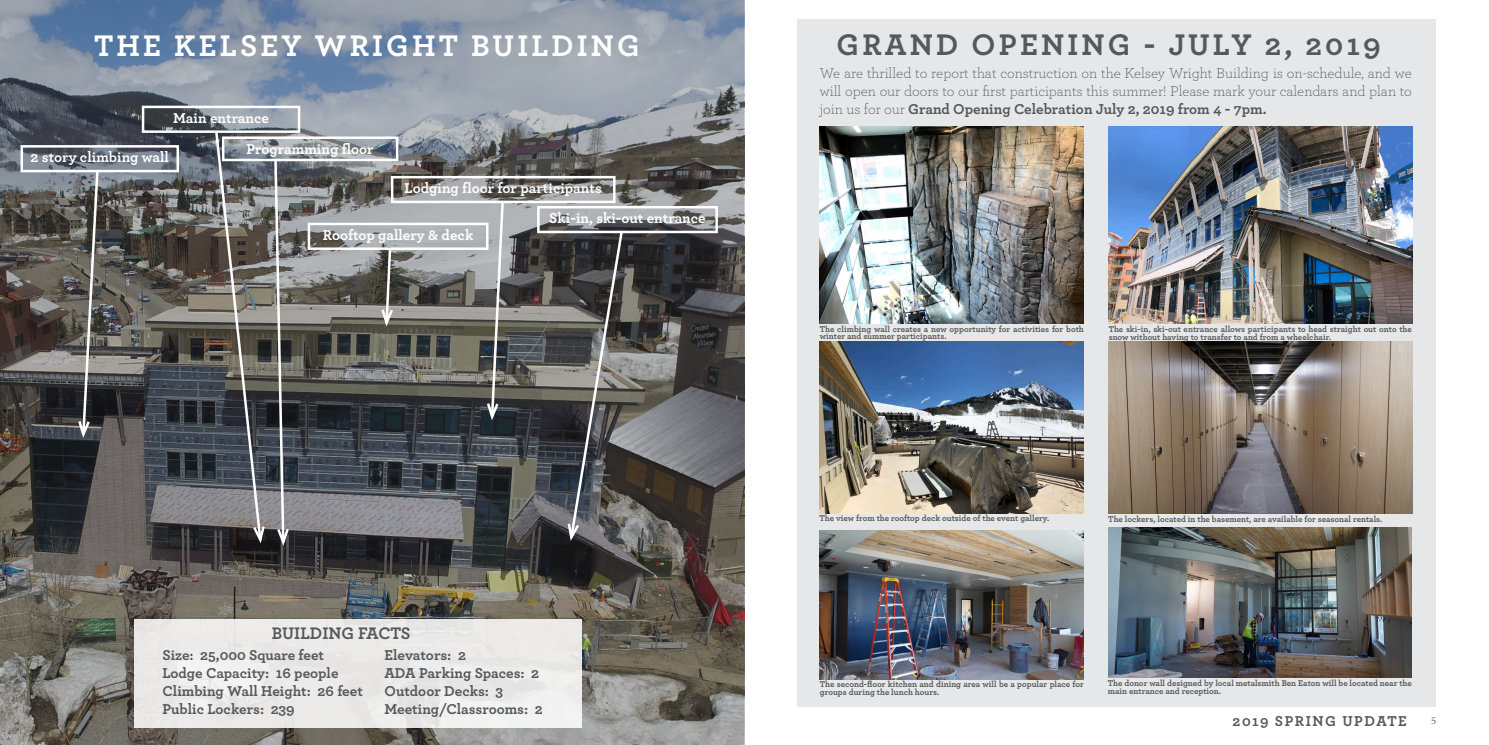
<style>
.page{position:relative;width:1489px;height:745px;background:#fff}
.page>*{position:absolute;margin:0;border:0;box-sizing:border-box;transform-origin:0 0}
.t1{font:700 31.25px "Archer";letter-spacing:.1em;color:#fff}
.t2{font:700 31.25px "Archer";letter-spacing:.1em;color:#57585a}
.t3{font:700 17.5px "Archer";color:#57585a}
.t4{font:300 15px/18px "Archer";color:#57585a;text-align:justify}
.t5{font:700 15px "Archer";color:#57585a}
.t6{font:700 15px "Archer";color:#fff}
.t7{font:700 15px "Archer";letter-spacing:.1em;color:#57585a}
.t8{font:10px "Cardo";color:#57585a}
.BoldText{font:700 8.75px/7.5px "Archer";color:#57585a}
.s1{font-weight:700}
</style>
<div class="page">
<div style="left:797px;top:19px;width:638px;height:687px;background:#e6e7e9"></div>
<svg style="left:0;top:0;width:744px;height:744px;background:#686a6d"></svg>
<svg style="left:76px;top:172px;width:24px;height:269px;background:#686765"></svg>
<div style="left:21px;top:145px;width:158px;height:27px;border:2px solid #fff"></div>
<div style="left:537px;top:206px;width:181px;height:27px;border:2px solid #fff"></div>
<svg style="left:566px;top:229px;width:58px;height:315px;background:#595959"></svg>
<div style="left:308px;top:222px;width:180px;height:28px;border:2px solid #fff"></div>
<svg style="left:485px;top:203px;width:20px;height:220px;background:#898b8b"></svg>
<div style="left:391px;top:176px;width:224px;height:27px;border:2px solid #fff"></div>
<svg style="left:213px;top:129px;width:53px;height:417px;background:#676767"></svg>
<div style="left:142px;top:106px;width:158px;height:27px;border:2px solid #fff"></div>
<svg style="left:273px;top:161px;width:18px;height:388px;background:#777879"></svg>
<div style="left:222px;top:136px;width:176px;height:25px;border:2px solid #fff"></div>
<img style="left:819px;top:126px;width:264px;height:197px">
<img style="left:1108px;top:126px;width:304px;height:197px">
<img style="left:819px;top:342px;width:264px;height:170px">
<img style="left:1108px;top:342px;width:304px;height:170px">
<img style="left:1108px;top:527px;width:303px;height:149px">
<img style="left:819px;top:530px;width:264px;height:148px">
<div style="left:134px;top:619px;width:447px;height:108px;background:#ebebe9"></div>
<svg style="left:379px;top:247px;width:16px;height:83px"></svg>
<p class="t1" style="left:94px;top:21px;width:547px">THE KELSEY WRIGHT BUILDING</p>
<p class="t2" style="left:836px;top:19px;width:545px">GRAND OPENING - JULY 2, 2019</p>
<p class="t6" style="left:173px;top:106px;width:97px">Main entrance</p>
<p class="t6" style="left:246px;top:136px;width:129px">Programming floor</p>
<p class="t6" style="left:31px;top:145px;width:140px">2 story climbing wall</p>
<p class="t6" style="left:404px;top:176px;width:199px">Lodging floor for participants</p>
<p class="t6" style="left:549px;top:206px;width:158px">Ski-in, ski-out entrance</p>
<p class="t6" style="left:323px;top:223px;width:152px">Rooftop gallery &amp; deck</p>
<p class="t3" style="left:272px;top:619px;width:140px">BUILDING FACTS</p>
<p class="t5" style="left:162px;top:642px;width:163px">Size: 25,000 Square feet</p>
<p class="t5" style="left:162px;top:660px;width:178px">Lodge Capacity: 16 people</p>
<p class="t5" style="left:162px;top:678px;width:202px">Climbing Wall Height: 26 feet</p>
<p class="t5" style="left:162px;top:696px;width:134px">Public Lockers: 239</p>
<p class="t5" style="left:384px;top:642px;width:83px">Elevators: 2</p>
<p class="t5" style="left:384px;top:660px;width:156px">ADA Parking Spaces: 2</p>
<p class="t5" style="left:384px;top:678px;width:120px">Outdoor Decks: 3</p>
<p class="t5" style="left:384px;top:696px;width:160px">Meeting/Classrooms: 2</p>
<p class="t4" style="left:819px;top:63px;width:593px">We are thrilled to report that construction on the Kelsey Wright Building is on-schedule, and we will open our doors to our first participants this summer! Please mark your calendars and plan to join us for our <span class="s1">Grand Opening Celebration July 2, 2019 from 4 - 7pm.</span></p>
<p class="BoldText" style="left:819px;top:324px;width:265px">The climbing wall creates a new opportunity for activities for both winter and summer participants.</p>
<p class="BoldText" style="left:1108px;top:324px;width:305px">The ski-in, ski-out entrance allows participants to head straight out onto the snow without having to transfer to and from a wheelchair.</p>
<p class="BoldText" style="left:819px;top:514px;width:231px">The view from the rooftop deck outside of the event gallery.</p>
<p class="BoldText" style="left:1108px;top:514px;width:276px">The lockers, located in the basement, are available for seasonal rentals.</p>
<p class="BoldText" style="left:819px;top:679px;width:265px">The second-floor kitchen and dining area will be a popular place for groups during the lunch hours.</p>
<p class="BoldText" style="left:1107px;top:678px;width:305px">The donor wall designed by local metalsmith Ben Eaton will be located near the main entrance and reception.</p>
<h3 class="t7" style="left:1232px;top:708px;width:176px">2019 SPRING UPDATE</h3>
<p class="t8" style="left:1430px;top:712px;width:7px">5</p>
</div>
